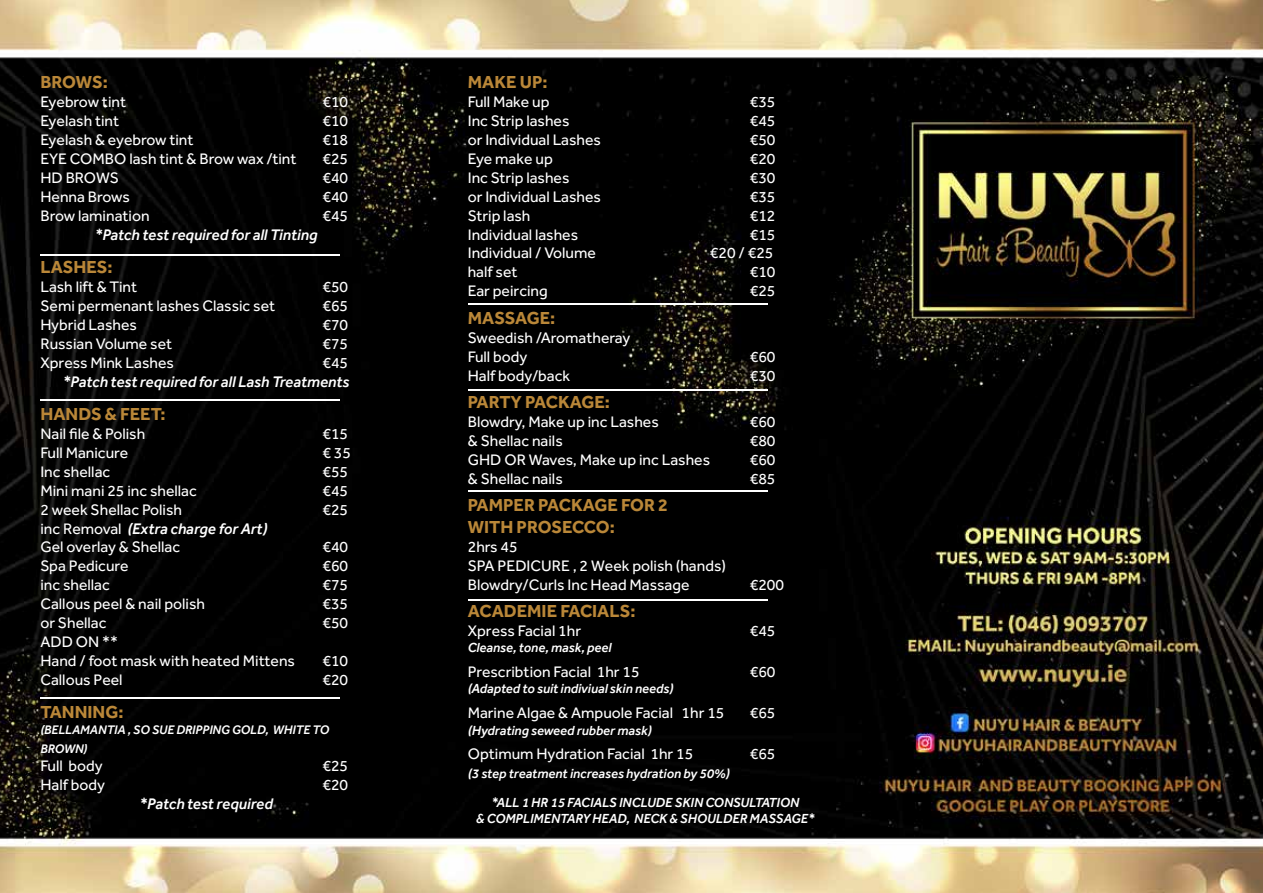
<style>
.page{position:relative;width:1263px;height:893px;background:#fff}
.page>*{position:absolute;margin:0;border:0;box-sizing:border-box;transform-origin:0 0}
.t1{font:700 18px/21.6px "Effra";color:#ba8738}
.t2{font:15.75px/18.9px "Effra";color:#fff}
.t3{font:italic 500 15.75px "Effra";color:#fff}
.t4{font:italic 500 13.5px/28.2px "Effra";color:#fff}
.t5{font:italic 500 12.75px/18.9px "Effra";color:#fff}
.s1{font-weight:500;font-style:italic}
</style>
<div class="page">
<img style="left:0;top:0;width:1263px;height:893px">
<hr style="left:40px;top:254px;width:300px;height:1px;background:#fff">
<hr style="left:468px;top:303px;width:300px;height:1px;background:#fff">
<hr style="left:468px;top:389px;width:300px;height:1px;background:#fff">
<hr style="left:468px;top:491px;width:300px;height:1px;background:#fff">
<hr style="left:468px;top:600px;width:300px;height:1px;background:#fff">
<hr style="left:40px;top:400px;width:300px;height:1px;background:#fff">
<hr style="left:40px;top:697px;width:300px;height:1px;background:#fff">
<p class="t1" style="left:40px;top:71px;width:69px">BROWS:</p>
<p class="t2" style="left:40px;top:92px;width:87px">Eyebrow tint</p>
<p class="t2" style="left:322px;top:92px;width:27px">€10</p>
<p class="t2" style="left:40px;top:111px;width:80px">Eyelash tint</p>
<p class="t2" style="left:322px;top:111px;width:27px">€10</p>
<p class="t2" style="left:40px;top:130px;width:155px">Eyelash &amp; eyebrow tint</p>
<p class="t2" style="left:322px;top:130px;width:27px">€18</p>
<p class="t2" style="left:40px;top:149px;width:258px">EYE COMBO lash tint &amp; Brow wax /tint</p>
<p class="t2" style="left:322px;top:149px;width:27px">€25</p>
<p class="t2" style="left:40px;top:168px;width:80px">HD BROWS</p>
<p class="t2" style="left:322px;top:168px;width:27px">€40</p>
<p class="t2" style="left:40px;top:187px;width:91px">Henna Brows</p>
<p class="t2" style="left:322px;top:187px;width:27px">€40</p>
<p class="t2" style="left:40px;top:206px;width:111px">Brow lamination</p>
<p class="t2" style="left:322px;top:206px;width:27px">€45</p>
<p class="t3" style="left:95px;top:225px;width:224px">*Patch test required for all Tinting</p>
<p class="t1" style="left:40px;top:256px;width:74px">LASHES:</p>
<p class="t2" style="left:40px;top:277px;width:98px">Lash lift &amp; Tint</p>
<p class="t2" style="left:322px;top:277px;width:27px">€50</p>
<p class="t2" style="left:40px;top:296px;width:236px">Semi permenant lashes Classic set</p>
<p class="t2" style="left:322px;top:296px;width:27px">€65</p>
<p class="t2" style="left:40px;top:315px;width:98px">Hybrid Lashes</p>
<p class="t2" style="left:322px;top:315px;width:27px">€70</p>
<p class="t2" style="left:40px;top:334px;width:133px">Russian Volume set</p>
<p class="t2" style="left:322px;top:334px;width:27px">€75</p>
<p class="t2" style="left:40px;top:353px;width:135px">Xpress Mink Lashes</p>
<p class="t2" style="left:322px;top:353px;width:27px">€45</p>
<p class="t3" style="left:63px;top:372px;width:288px">*Patch test required for all Lash Treatments</p>
<p class="t1" style="left:40px;top:403px;width:127px">HANDS &amp; FEET:</p>
<p class="t2" style="left:40px;top:424px;width:106px">Nail file &amp; Polish</p>
<p class="t2" style="left:322px;top:424px;width:27px">€15</p>
<p class="t2" style="left:40px;top:443px;width:89px">Full Manicure</p>
<p class="t2" style="left:322px;top:443px;width:30px">€ 35</p>
<p class="t2" style="left:40px;top:462px;width:71px">Inc shellac</p>
<p class="t2" style="left:322px;top:462px;width:27px">€55</p>
<p class="t2" style="left:40px;top:481px;width:158px">Mini mani 25 inc shellac</p>
<p class="t2" style="left:322px;top:481px;width:27px">€45</p>
<p class="t2" style="left:40px;top:500px;width:143px">2 week Shellac Polish</p>
<p class="t2" style="left:322px;top:500px;width:27px">€25</p>
<p class="t2" style="left:40px;top:519px;width:229px">inc Removal <span class="s1">(Extra charge for Art)<br></span>Gel overlay &amp; Shellac</p>
<p class="t2" style="left:322px;top:537px;width:27px">€40</p>
<p class="t2" style="left:40px;top:556px;width:90px">Spa Pedicure</p>
<p class="t2" style="left:322px;top:556px;width:27px">€60</p>
<p class="t2" style="left:40px;top:575px;width:71px">inc shellac</p>
<p class="t2" style="left:322px;top:575px;width:27px">€75</p>
<p class="t2" style="left:40px;top:594px;width:166px">Callous peel &amp; nail polish</p>
<p class="t2" style="left:322px;top:594px;width:27px">€35</p>
<p class="t2" style="left:40px;top:613px;width:68px">or Shellac</p>
<p class="t2" style="left:322px;top:613px;width:27px">€50</p>
<p class="t2" style="left:40px;top:632px;width:256px">ADD ON **<br>Hand / foot mask with heated Mittens</p>
<p class="t2" style="left:322px;top:651px;width:27px">€10</p>
<p class="t2" style="left:40px;top:670px;width:84px">Callous Peel</p>
<p class="t2" style="left:322px;top:670px;width:27px">€20</p>
<p class="t1" style="left:40px;top:701px;width:85px">TANNING:</p>
<p class="t5" style="left:40px;top:720px;width:290px">(BELLAMANTIA , SO SUE DRIPPING GOLD, WHITE TO<br>BROWN)</p>
<p class="t2" style="left:40px;top:756px;width:64px">Full body</p>
<p class="t2" style="left:322px;top:756px;width:27px">€25</p>
<p class="t2" style="left:40px;top:775px;width:66px">Half body</p>
<p class="t2" style="left:322px;top:775px;width:27px">€20</p>
<p class="t3" style="left:140px;top:795px;width:135px">*Patch test required</p>
<p class="t1" style="left:468px;top:71px;width:81px">MAKE UP:</p>
<p class="t2" style="left:468px;top:92px;width:83px">Full Make up</p>
<p class="t2" style="left:750px;top:92px;width:27px">€35</p>
<p class="t2" style="left:468px;top:111px;width:103px">Inc Strip lashes</p>
<p class="t2" style="left:750px;top:111px;width:27px">€45</p>
<p class="t2" style="left:468px;top:130px;width:135px">or Individual Lashes</p>
<p class="t2" style="left:750px;top:130px;width:27px">€50</p>
<p class="t2" style="left:468px;top:149px;width:87px">Eye make up</p>
<p class="t2" style="left:750px;top:149px;width:27px">€20</p>
<p class="t2" style="left:468px;top:168px;width:103px">Inc Strip lashes</p>
<p class="t2" style="left:750px;top:168px;width:27px">€30</p>
<p class="t2" style="left:468px;top:187px;width:135px">or Individual Lashes</p>
<p class="t2" style="left:750px;top:187px;width:27px">€35</p>
<p class="t2" style="left:468px;top:206px;width:64px">Strip lash</p>
<p class="t2" style="left:750px;top:206px;width:27px">€12</p>
<p class="t2" style="left:468px;top:225px;width:112px">Individual lashes</p>
<p class="t2" style="left:750px;top:225px;width:27px">€15</p>
<p class="t2" style="left:468px;top:243px;width:130px">Individual / Volume</p>
<p class="t2" style="left:710px;top:243px;width:65px">€20 / €25</p>
<p class="t2" style="left:468px;top:262px;width:51px">half set</p>
<p class="t2" style="left:750px;top:262px;width:27px">€10</p>
<p class="t2" style="left:468px;top:281px;width:81px">Ear peircing</p>
<p class="t2" style="left:750px;top:281px;width:27px">€25</p>
<p class="t1" style="left:468px;top:307px;width:89px">MASSAGE:</p>
<p class="t2" style="left:468px;top:328px;width:164px">Sweedish /Aromatheray<br>Full body</p>
<p class="t2" style="left:750px;top:347px;width:27px">€60</p>
<p class="t2" style="left:468px;top:366px;width:104px">Half body/back</p>
<p class="t2" style="left:750px;top:366px;width:27px">€30</p>
<p class="t1" style="left:468px;top:391px;width:144px">PARTY PACKAGE:</p>
<p class="t2" style="left:468px;top:412px;width:193px">Blowdry, Make up inc Lashes</p>
<p class="t2" style="left:750px;top:412px;width:27px">€60</p>
<p class="t2" style="left:468px;top:431px;width:97px">&amp; Shellac nails</p>
<p class="t2" style="left:750px;top:431px;width:27px">€80</p>
<p class="t2" style="left:468px;top:450px;width:244px">GHD OR Waves, Make up inc Lashes</p>
<p class="t2" style="left:750px;top:450px;width:27px">€60</p>
<p class="t2" style="left:468px;top:469px;width:97px">&amp; Shellac nails</p>
<p class="t2" style="left:750px;top:469px;width:27px">€85</p>
<p class="t1" style="left:468px;top:494px;width:202px">PAMPER PACKAGE FOR 2<br>WITH PROSECCO:</p>
<p class="t2" style="left:468px;top:537px;width:260px">2hrs 45<br>SPA PEDICURE , 2 Week polish (hands)<br>Blowdry/Curls Inc Head Massage</p>
<p class="t2" style="left:750px;top:575px;width:36px">€200</p>
<p class="t1" style="left:468px;top:600px;width:169px">ACADEMIE FACIALS:</p>
<p class="t2" style="left:468px;top:621px;width:115px">Xpress Facial 1hr</p>
<p class="t2" style="left:750px;top:621px;width:27px">€45</p>
<p class="t4" style="left:468px;top:634px;width:145px">Cleanse, tone, mask, peel</p>
<p class="t2" style="left:468px;top:662px;width:173px">Prescribtion Facial 1hr 15</p>
<p class="t2" style="left:750px;top:662px;width:27px">€60</p>
<p class="t4" style="left:468px;top:675px;width:207px">(Adapted to suit indiviual skin needs)</p>
<p class="t2" style="left:468px;top:703px;width:258px">Marine Algae &amp; Ampuole Facial 1hr 15</p>
<p class="t2" style="left:750px;top:703px;width:27px">€65</p>
<p class="t4" style="left:468px;top:716px;width:185px">(Hydrating seweed rubber mask)</p>
<p class="t2" style="left:468px;top:744px;width:227px">Optimum Hydration Facial 1hr 15</p>
<p class="t2" style="left:750px;top:744px;width:27px">€65</p>
<p class="t4" style="left:491px;top:760px;width:309px;text-indent:-24px">(3 step treatment increases hydration by 50%)<br>*ALL 1 HR 15 FACIALS INCLUDE SKIN CONSULTATION</p>
<p class="t4" style="left:476px;top:804px;width:340px">&amp; COMPLIMENTARY HEAD, NECK &amp; SHOULDER MASSAGE*</p>
</div>
